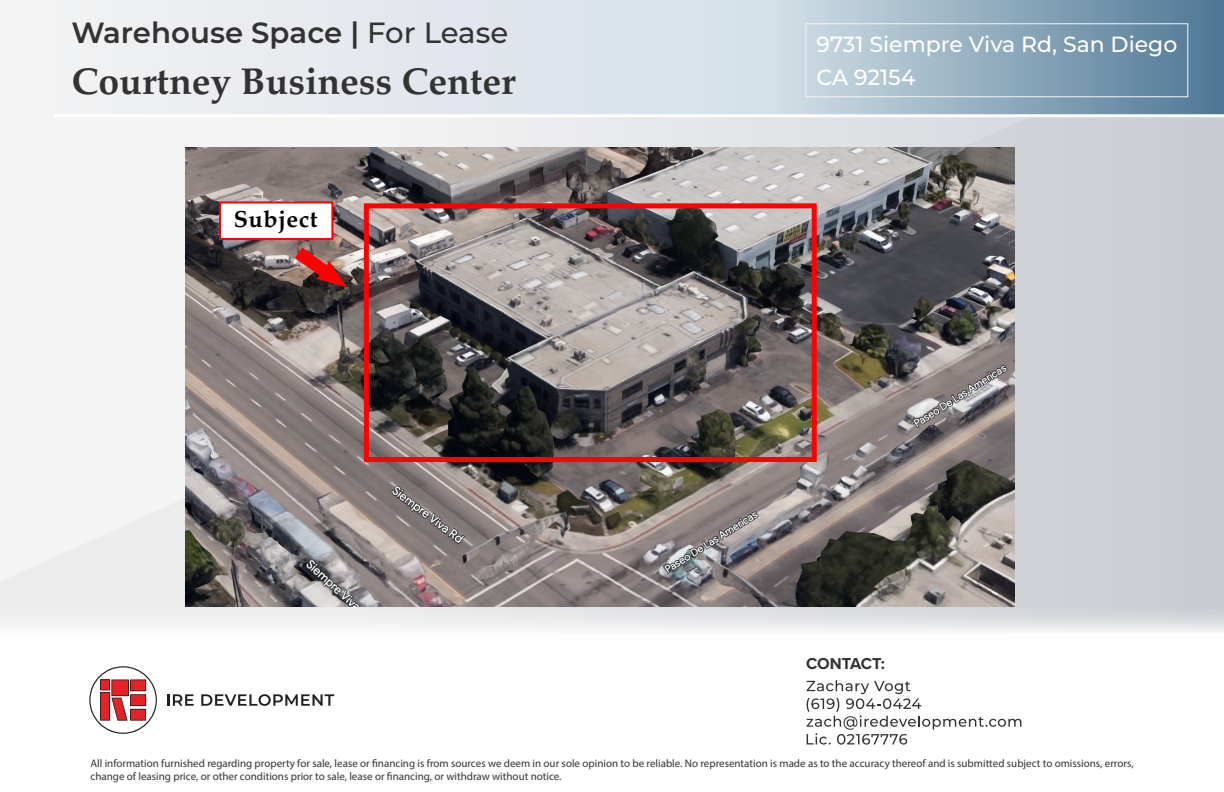
<style>
.page{position:relative;width:1224px;height:792px;background:#fff}
.page>*{position:absolute;margin:0;border:0;box-sizing:border-box;transform-origin:0 0}
.t1{font:700 37.4px "Palatino";color:#333}
.t2{font:600 29.2px "Montserrat";color:#333}
.t3{font:700 23.4px "Palatino";letter-spacing:.025em;color:#000}
.t4{font:500 21.9px/32.8px "Montserrat";color:#fff}
.t5{font:700 16.4px "Proxima Nova";color:#333}
.t6{font:11px/13.2px "Myriad Pro";color:#333}
.s1{font-weight:500}
</style>
<div class="page">
<img style="left:0;top:116px;width:1224px;height:493px">
<svg style="left:0;top:0;width:1224px;height:116px;background:#c7d3dd"></svg>
<svg style="left:89px;top:666px;width:68px;height:68px"></svg>
<svg style="left:167px;top:694px;width:27px;height:12px"></svg>
<svg style="left:201px;top:694px;width:133px;height:12px"></svg>
<hr style="left:54px;top:114px;width:1170px;height:3px;background:#fff">
<svg style="left:0;top:609px;width:1224px;height:23px"></svg>
<svg style="left:807px;top:680px;width:214px;height:65px"></svg>
<div style="left:805px;top:23px;width:383px;height:74px;border:1px solid #f4f4f4"></div>
<img style="left:185px;top:148px;width:829px;height:458px">
<div style="left:219px;top:201px;width:114px;height:39px;background:#fff;border:2px solid #f00"></div>
<svg style="left:295px;top:248px;width:52px;height:40px;background:#a64843"></svg>
<div style="left:364px;top:203px;width:453px;height:259px;border:5px solid #f00"></div>
<h2 class="t2" style="left:71px;top:12px;width:438px">Warehouse Space | <span class="s1">For Lease</span></h2>
<h1 class="t1" style="left:71px;top:63px;width:446px">Courtney Business Center</h1>
<h3 class="t3" style="left:234px;top:208px;width:85px">Subject</h3>
<h3 class="t4" style="left:817px;top:27px;width:362px">9731 Siempre Viva Rd, San Diego<br>CA 92154</h3>
<h3 class="t5" style="left:806px;top:651px;width:81px">CONTACT:</h3>
<p class="t6" style="left:90px;top:756px;width:1045px">All information furnished regarding property for sale, lease or financing is from sources we deem in our sole opinion to be reliable. No representation is made as to the accuracy thereof and is submitted subject to omissions, errors, change of leasing price, or other conditions prior to sale, lease or financing, or withdraw without notice.</p>
</div>
